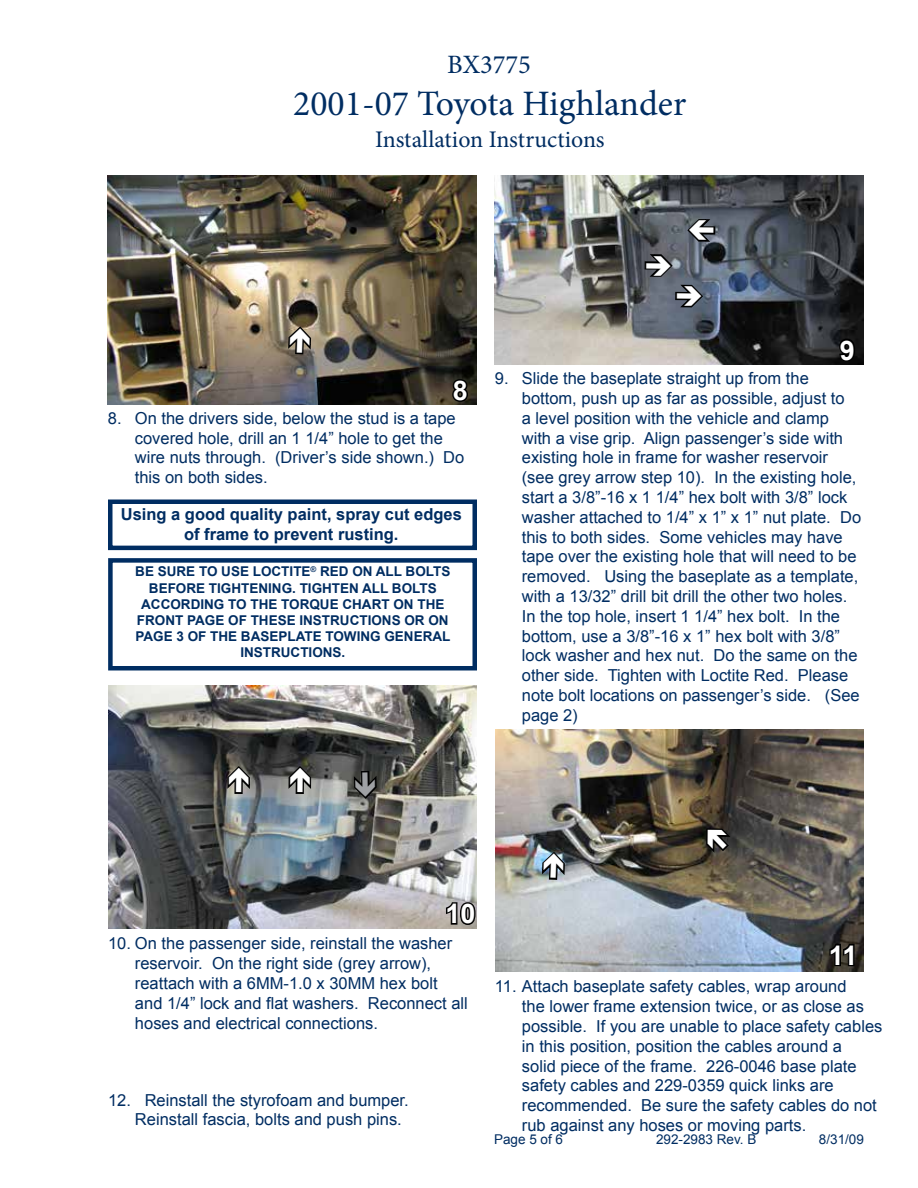
<style>
.page{position:relative;width:918px;height:1188px;background:#fff}
.page>*{position:absolute;margin:0;border:0;box-sizing:border-box;transform-origin:0 0}
.t1{font:35.7px "Minion Pro";color:#002d62}
.t2{font:700 27px "Arial";color:#fff}
.t3{font:26.55px "Minion Pro";color:#002d62}
.t4{font:23.85px "Minion Pro";color:#002d62}
.t5{font:16.5px/19.8px "Arial";color:#002d62}
.t6{font:700 16.5px/19.8px "Arial";color:#002d62;text-align:center}
.t7{font:700 13.5px/16.2px "Arial";color:#002d62;text-align:center}
.t8{font:13.5px "Arial";color:#002d62}
</style>
<div class="page">
<img style="left:108px;top:685px;width:369px;height:243px">
<img style="left:495px;top:729px;width:369px;height:243px">
<div style="left:108px;top:558px;width:369px;height:112px;border:4px solid #002d62"></div>
<img style="left:108px;top:176px;width:369px;height:229px">
<svg style="left:450px;top:377px;width:20px;height:27px"></svg>
<img style="left:495px;top:176px;width:369px;height:188px">
<svg style="left:837px;top:337px;width:20px;height:26px"></svg>
<svg style="left:444px;top:900px;width:33px;height:27px"></svg>
<svg style="left:828px;top:942px;width:28px;height:26px"></svg>
<div style="left:108px;top:500px;width:369px;height:50px;border:4px solid #002d62"></div>
<svg style="left:705px;top:826px;width:29px;height:30px"></svg>
<svg style="left:540px;top:850px;width:28px;height:31px"></svg>
<svg style="left:351px;top:769px;width:28px;height:32px"></svg>
<svg style="left:685px;top:216px;width:32px;height:28px"></svg>
<svg style="left:286px;top:764px;width:28px;height:32px"></svg>
<svg style="left:225px;top:764px;width:28px;height:32px"></svg>
<svg style="left:643px;top:252px;width:62px;height:58px;background:#545a64"></svg>
<svg style="left:286px;top:324px;width:28px;height:32px"></svg>
<h3 class="t3" style="left:447px;top:47px;width:85px">BX3775</h3>
<h1 class="t1" style="left:293px;top:80px;width:395px">2001-07 Toyota Highlander</h1>
<h3 class="t4" style="left:375px;top:123px;width:231px">Installation Instructions</h3>
<h2 class="t2" style="left:840px;top:332px;width:17px">9</h2>
<h2 class="t2" style="left:453px;top:373px;width:17px">8</h2>
<p class="t5" style="left:135px;top:408px;width:331px;text-indent:-27px">8. On the drivers side, below the stud is a tape covered hole, drill an 1 1/4” hole to get the wire nuts through. (Driver’s side shown.) Do this on both sides.</p>
<p class="t6" style="left:121px;top:505px;width:343px">Using a good quality paint, spray cut edges of frame to prevent rusting.</p>
<p class="t7" style="left:135px;top:564px;width:317px">BE SURE TO USE LOCTITE<sup>®</sup> RED ON ALL BOLTS BEFORE TIGHTENING. TIGHTEN ALL BOLTS ACCORDING TO THE TORQUE CHART ON THE FRONT PAGE OF THESE INSTRUCTIONS OR ON PAGE 3 OF THE BASEPLATE TOWING GENERAL INSTRUCTIONS.</p>
<p class="t5" style="left:522px;top:369px;width:341px;text-indent:-27px">9. Slide the baseplate straight up from the bottom, push up as far as possible, adjust to<br>a level position with the vehicle and clamp with a vise grip. Align passenger’s side with existing hole in frame for washer reservoir (see grey arrow step 10). In the existing hole, start a 3/8”-16 x 1 1/4” hex bolt with 3/8” lock washer attached to 1/4” x 1” x 1” nut plate. Do this to both sides. Some vehicles may have tape over the existing hole that will need to be removed. Using the baseplate as a template, with a 13/32” drill bit drill the other two holes.<br>In the top hole, insert 1 1/4” hex bolt. In the bottom, use a 3/8”-16 x 1” hex bolt with 3/8” lock washer and hex nut. Do the same on the other side. Tighten with Loctite Red. Please note bolt locations on passenger’s side. (See page 2)</p>
<h2 class="t2" style="left:445px;top:896px;width:32px">10</h2>
<p class="t5" style="left:135px;top:934px;width:334px;text-indent:-27px">10. On the passenger side, reinstall the washer reservoir. On the right side (grey arrow), reattach with a 6MM-1.0 x 30MM hex bolt and 1/4” lock and flat washers. Reconnect all hoses and electrical connections.</p>
<p class="t5" style="left:135px;top:1090px;width:275px;text-indent:-27px">12. Reinstall the styrofoam and bumper.<br>Reinstall fascia, bolts and push pins.</p>
<h2 class="t2" style="left:829px;top:937px;width:30px">11</h2>
<p class="t5" style="left:522px;top:977px;width:362px;text-indent:-27px">11. Attach baseplate safety cables, wrap around<br>the lower frame extension twice, or as close as possible. If you are unable to place safety cables in this position, position the cables around a<br>solid piece of the frame. 226-0046 base plate safety cables and 229-0359 quick links are recommended. Be sure the safety cables do not rub against any hoses or moving parts.</p>
<p class="t8" style="left:494px;top:1130px;width:71px">Page 5 of 6</p>
<p class="t8" style="left:656px;top:1130px;width:102px">292-2983 Rev. B</p>
<p class="t8" style="left:819px;top:1130px;width:47px">8/31/09</p>
</div>
